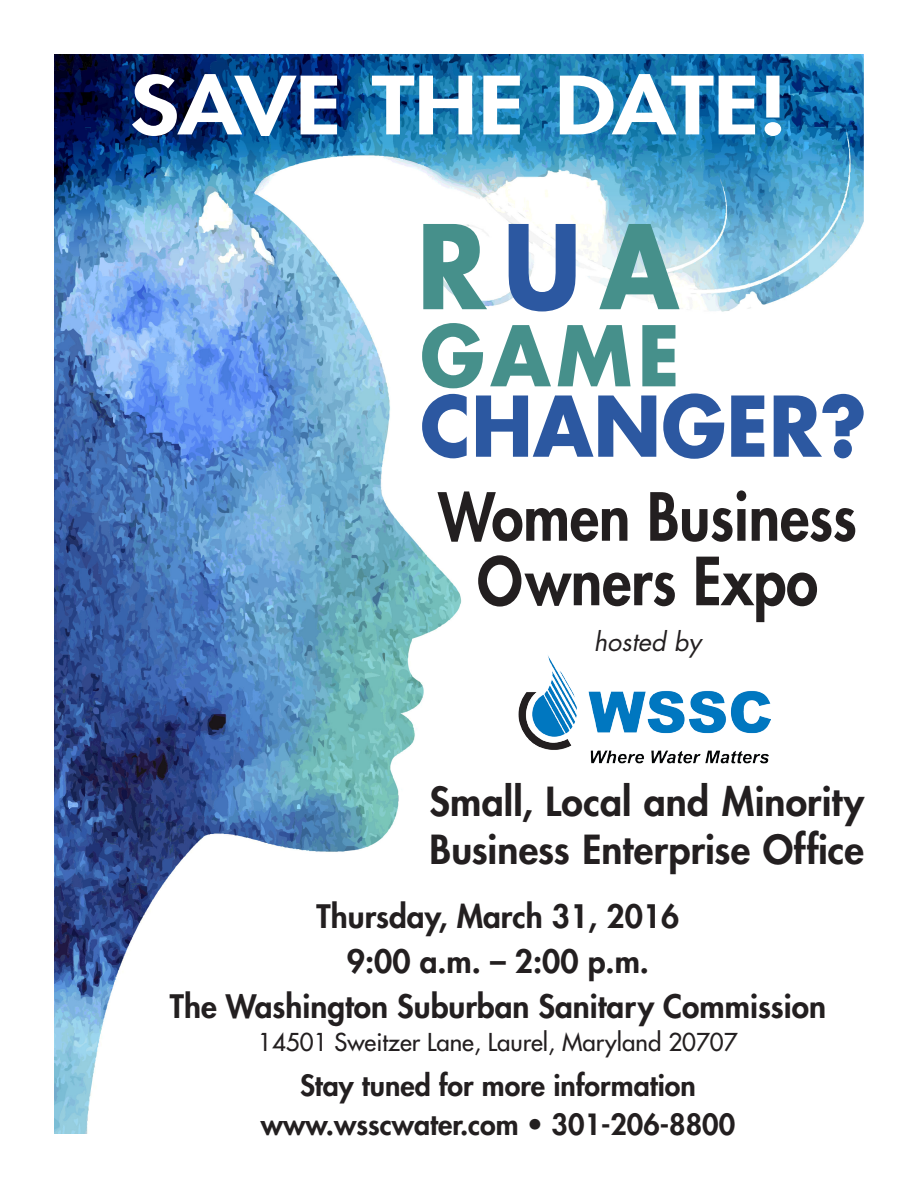
<style>
.page{position:relative;width:918px;height:1188px;background:#fff}
.page>*{position:absolute;margin:0;border:0;box-sizing:border-box;transform-origin:0 0}
.t1{font:700 113.1px "Futura";color:#46908b;scale:.9 1}
.t2{font:700 81.3px "Futura";color:#2c58a1;scale:.95 1}
.t3{font:700 81.3px "Futura";color:#46908b;scale:.95 1}
.t4{font:800 78px "Futura";letter-spacing:-.005em;color:#fff;scale:1.2 1}
.t5{font:800 64.5px/64.5px "Futura";color:#231f20;text-align:center;scale:.9 1}
.t6{font:800 39px/48px "Futura";letter-spacing:.005em;color:#231f20}
.t7{font:800 31.5px "Futura";color:#231f20}
.t8{font:800 28.5px "Futura";color:#231f20}
.t9{font:italic 25.5px "Futura";color:#231f20}
.t10{font:24px "Futura";color:#231f20}
.s1{color:#2c58a1}
</style>
<div class="page">
<img style="left:54px;top:54px;width:810px;height:1080px">
<img style="left:519px;top:654px;width:252px;height:110px">
<p class="t4" style="left:130px;top:54px;width:550px">SAVE THE DATE!</p>
<p class="t1" style="left:417px;top:188px;width:293px">R<span class="s1">U</span>A</p>
<p class="t3" style="left:420px;top:299px;width:275px">GAME</p>
<p class="t2" style="left:420px;top:370px;width:472px">CHANGER?</p>
<p class="t5" style="left:438px;top:484px;width:466px">Women Business<br>Owners Expo</p>
<p class="t9" style="left:594px;top:625px;width:109px">hosted by</p>
<p class="t6" style="left:429px;top:777px;width:436px">Small, Local and Minority<br>Business Enterprise Office</p>
<p class="t7" style="left:317px;top:895px;width:364px">Thursday, March 31, 2016</p>
<p class="t7" style="left:347px;top:940px;width:304px">9:00 a.m. – 2:00 p.m.</p>
<p class="t7" style="left:170px;top:985px;width:658px">The Washington Suburban Sanitary Commission</p>
<p class="t10" style="left:258px;top:1026px;width:481px">14501 Sweitzer Lane, Laurel, Maryland 20707</p>
<p class="t8" style="left:300px;top:1066px;width:397px">Stay tuned for more information</p>
<p class="t8" style="left:261px;top:1105px;width:476px">www.wsscwater.com • 301-206-8800</p>
</div>
